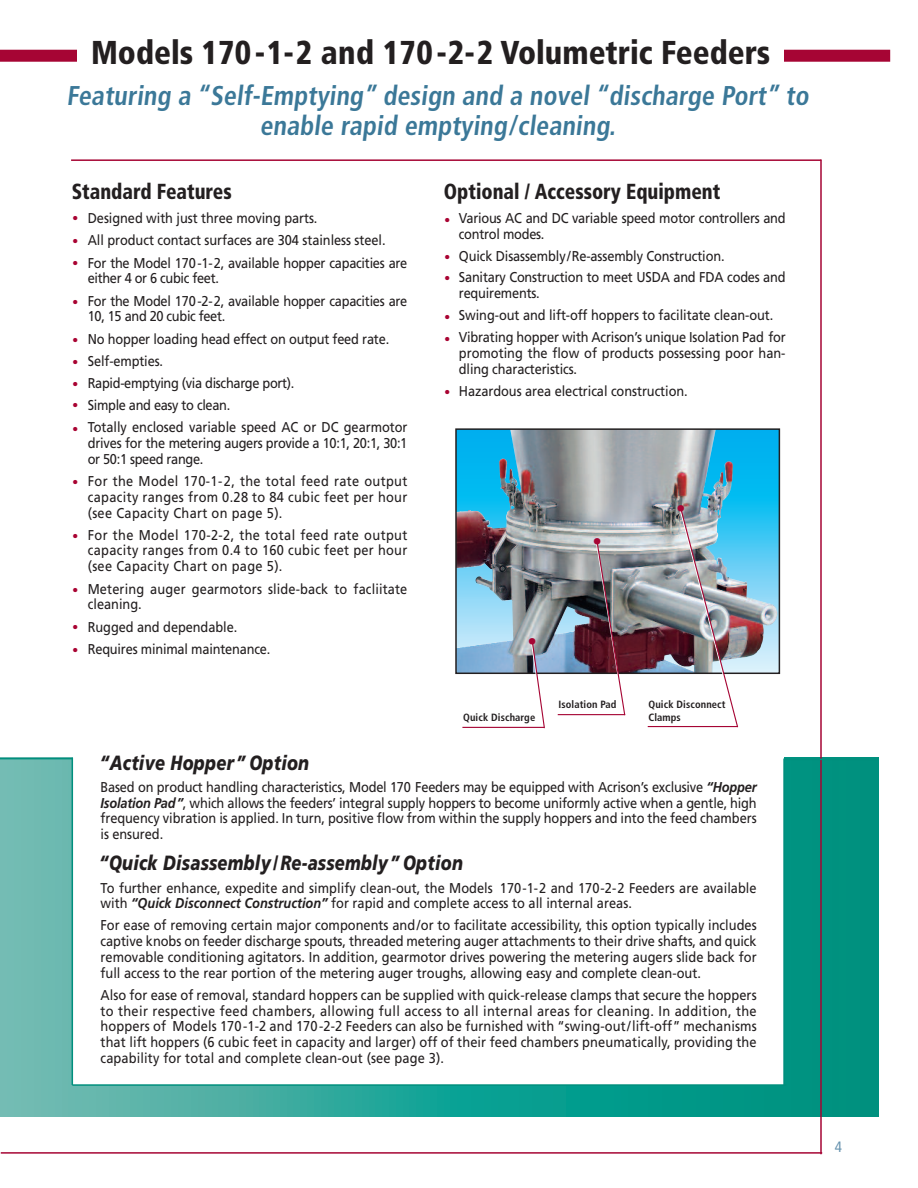
<style>
.page{position:relative;width:918px;height:1188px;background:#fff}
.page>*{position:absolute;margin:0;border:0;box-sizing:border-box;transform-origin:0 0}
.t1{font:900 condensed 33px "Frutiger";color:#231f20;scale:.95 1}
.t2{font:30px "Helvetica";color:#a60534}
.t3{font:700 condensed 27.15px/30px "Frutiger";color:#3b7898;text-align:center;scale:.95 1}
.t4{font:900 condensed 21.75px "Frutiger";color:#231f20;scale:.9 1}
.t5{font:italic 900 20.55px "Frutiger";letter-spacing:.015em;color:#231f20;scale:.8 1}
.t6{font:19.5px/22.5px "Helvetica";color:#a90332}
.t7{font:condensed 15px "Frutiger";color:#6793af}
.t8{font:14.25px/15.8px "Frutiger";letter-spacing:-.005em;color:#231f20;scale:.9 1}
.t9{font:14.25px/15.8px "Frutiger";letter-spacing:-.025em;color:#231f20;scale:.9 1}
.t10{font:700 condensed 10.5px "Frutiger";letter-spacing:.01em;color:#231f20}
.s1{font-size:28.35px}
.s2{font-weight:700;font-style:italic}
</style>
<div class="page">
<svg style="left:0;top:758px;width:878px;height:359px;background:#2da396"></svg>
<hr style="left:820px;top:160px;width:2px;height:994px;background:#a60534">
<hr style="left:0;top:758px;width:73px;height:1px;background:#008f7d">
<hr style="left:784px;top:759px;width:94px;height:1px;background:#008f7d">
<div style="left:0;top:50px;width:890px;height:12px;background:#a60534"></div>
<div style="left:77px;top:38px;width:707px;height:51px;background:#fff"></div>
<hr style="left:71px;top:159px;width:750px;height:2px;background:#a60534">
<hr style="left:1px;top:1152px;width:821px;height:2px;background:#a60534">
<img style="left:458px;top:431px;width:319px;height:240px">
<img style="left:458px;top:431px;width:313px;height:151px">
<div style="left:455px;top:428px;width:325px;height:246px;border:2px solid #231f20"></div>
<div style="left:73px;top:751px;width:710px;height:334px;background:#fff"></div>
<hr style="left:72px;top:1084px;width:714px;height:2px;background:#008f7d">
<hr style="left:72px;top:758px;width:1px;height:327px;background:#008f7d">
<hr style="left:783px;top:759px;width:2px;height:327px;background:#008f7d">
<svg style="left:530px;top:640px;width:16px;height:89px"></svg>
<img style="left:595px;top:540px;width:31px;height:176px">
<img style="left:679px;top:507px;width:60px;height:221px">
<hr style="left:462px;top:727px;width:82px;height:1px;background:#a60534">
<hr style="left:558px;top:714px;width:67px;height:1px;background:#a60534">
<hr style="left:648px;top:726px;width:90px;height:1px;background:#a60534">
<h1 class="t1" style="left:91px;top:39px;width:716px">Models 170-1-2 and 170-2-2 Volumetric Feeders</h1>
<h3 class="t3" style="left:67px;top:83px;width:786px">Featuring a “Self-Emptying” design and a novel “discharge Port” to enable rapid emptying<span class="s1">/</span>cleaning.</h3>
<h3 class="t4" style="left:72px;top:183px;width:179px">Standard Features</h3>
<h3 class="t6" style="left:72px;top:207px;width:8px;text-align:justify">• • •</h3>
<h3 class="t6" style="left:72px;top:284px;width:8px;line-height:37.5px">• •</h3>
<h3 class="t6" style="left:72px;top:352px;width:8px;line-height:21.3px;text-align:justify">• • •</h3>
<h3 class="t6" style="left:72px;top:418px;width:8px">•</h3>
<h3 class="t6" style="left:72px;top:471px;width:8px">•</h3>
<h3 class="t6" style="left:72px;top:525px;width:8px">•</h3>
<h3 class="t6" style="left:72px;top:571px;width:8px;line-height:37.5px">• •</h3>
<h3 class="t6" style="left:72px;top:639px;width:8px">•</h3>
<p class="t8" style="left:88px;top:208px;width:357px;line-height:22.2px">Designed with just three moving parts.<br>All product contact surfaces are 304 stainless steel.<br>For the Model 170-1-2, available hopper capacities are</p>
<p class="t8" style="left:88px;top:268px;width:357px;line-height:22.2px">either 4 or 6 cubic feet.<br>For the Model 170-2-2, available hopper capacities are</p>
<p class="t8" style="left:88px;top:306px;width:357px;line-height:22.2px">10, 15 and 20 cubic feet.<br>No hopper loading head effect on output feed rate.<br>Self-empties.<br>Rapid-emptying (via discharge port).<br>Simple and easy to clean.<br>Totally enclosed variable speed AC or DC gearmotor</p>
<p class="t9" style="left:88px;top:436px;width:357px">drives for the metering augers provide a 10:1, 20:1, 30:1 or 50:1 speed range.</p>
<p class="t8" style="left:88px;top:474px;width:357px;text-align:justify">For the Model 170-1-2, the total feed rate output capacity ranges from 0.28 to 84 cubic feet per hour (see Capacity Chart on page 5).</p>
<p class="t8" style="left:88px;top:528px;width:357px;text-align:justify">For the Model 170-2-2, the total feed rate output capacity ranges from 0.4 to 160 cubic feet per hour (see Capacity Chart on page 5).</p>
<p class="t8" style="left:88px;top:582px;width:357px">Metering auger gearmotors slide-back to facliitate cleaning.</p>
<p class="t8" style="left:88px;top:617px;width:204px;line-height:22.2px">Rugged and dependable.<br>Requires minimal maintenance.</p>
<h3 class="t4" style="left:444px;top:183px;width:309px">Optional / Accessory Equipment</h3>
<h3 class="t6" style="left:444px;top:202px;width:8px;line-height:36.9px">• •</h3>
<h3 class="t6" style="left:444px;top:258px;width:8px;line-height:39.9px">• •</h3>
<h3 class="t6" style="left:444px;top:328px;width:8px">•</h3>
<h3 class="t6" style="left:444px;top:381px;width:8px">•</h3>
<p class="t8" style="left:459px;top:211px;width:365px">Various AC and DC variable speed motor controllers and control modes.</p>
<p class="t8" style="left:459px;top:247px;width:365px;line-height:20.7px">Quick Disassembly/Re-assembly Construction.<br>Sanitary Construction to meet USDA and FDA codes and</p>
<p class="t8" style="left:459px;top:283px;width:365px;line-height:22.2px">requirements.<br>Swing-out and lift-off hoppers to facilitate clean-out.<br>Vibrating hopper with Acrison’s unique Isolation Pad for</p>
<p class="t8" style="left:459px;top:346px;width:365px">promoting the flow of products possessing poor han&shy;dling characteristics.</p>
<p class="t8" style="left:459px;top:384px;width:256px">Hazardous area electrical construction.</p>
<h2 class="t2" style="left:592px;top:524px;width:12px">•</h2>
<h2 class="t2" style="left:675px;top:491px;width:12px">•</h2>
<h2 class="t2" style="left:527px;top:624px;width:12px">•</h2>
<p class="t10" style="left:558px;top:700px;width:60px">Isolation Pad</p>
<p class="t10" style="left:648px;top:700px;width:79px">Quick Disconnect</p>
<p class="t10" style="left:463px;top:713px;width:74px">Quick Discharge</p>
<p class="t10" style="left:648px;top:713px;width:34px">Clamps</p>
<h3 class="t5" style="left:100px;top:754px;width:264px">“Active Hopper” Option</h3>
<p class="t8" style="left:101px;top:780px;width:731px;text-align:justify">Based on product handling characteristics, Model 170 Feeders may be equipped with Acrison’s exclusive <span class="s2">“Hopper Isolation Pad”</span>, which allows the feeders’ integral supply hoppers to become uniformly active when a gentle, high frequency vibration is applied. In turn, positive flow from within the supply hoppers and into the feed chambers is ensured.</p>
<h3 class="t5" style="left:99px;top:855px;width:457px">“Quick Disassembly/Re-assembly” Option</h3>
<p class="t8" style="left:101px;top:881px;width:731px">To further enhance, expedite and simplify clean-out, the Models 170-1-2 and 170-2-2 Feeders are available with <span class="s2">“Quick Disconnect Construction”</span> for rapid and complete access to all internal areas.</p>
<p class="t8" style="left:101px;top:919px;width:731px;text-align:justify">For ease of removing certain major components and/or to facilitate accessibility, this option typically includes captive knobs on feeder discharge spouts, threaded metering auger attachments to their drive shafts, and quick removable conditioning agitators. In addition, gearmotor drives powering the metering augers slide back for full access to the rear portion of the metering auger troughs, allowing easy and complete clean-out.</p>
<p class="t8" style="left:101px;top:988px;width:731px;text-align:justify">Also for ease of removal, standard hoppers can be supplied with quick-release clamps that secure the hoppers to their respective feed chambers, allowing full access to all internal areas for cleaning. In addition, the hoppers of Models 170-1-2 and 170-2-2 Feeders can also be furnished with “swing-out/lift-off” mechanisms that lift hoppers (6 cubic feet in capacity and larger) off of their feed chambers pneumatically, providing the capability for total and complete clean-out (see page 3).</p>
<p class="t7" style="left:835px;top:1141px;width:9px">4</p>
</div>
